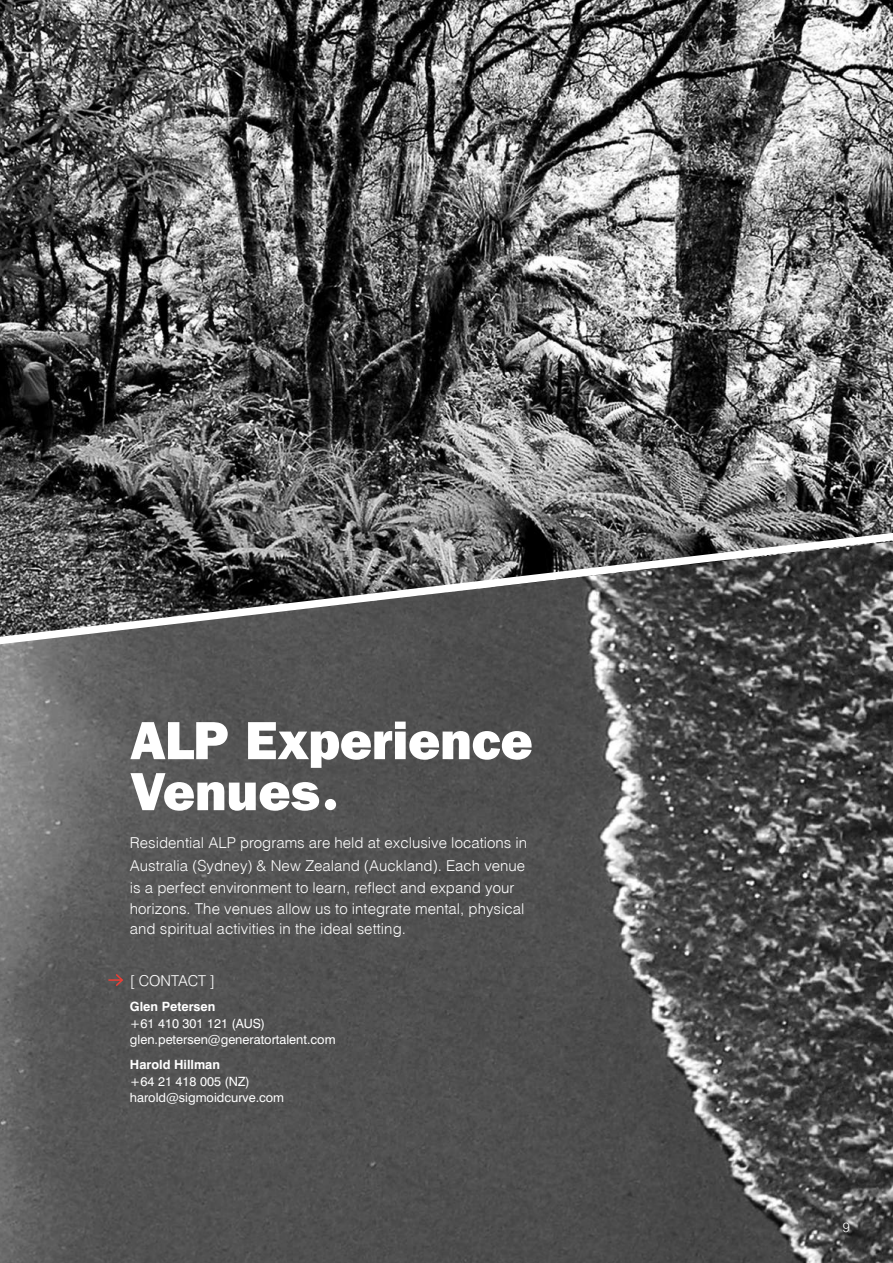
<style>
.page{position:relative;width:893px;height:1263px;background:#fff}
.page>*{position:absolute;margin:0;border:0;box-sizing:border-box;transform-origin:0 0}
.t1{font:800 54px/51px "Franklin Gothic";letter-spacing:-.005em;color:#fff}
.t2{font:15px/22.5px "Switzerland Light Plain";color:#fff}
.t3{font:300 15px "Swiss 721 BT";color:#fff}
.t4{font:300 13.5px "Swiss 721 BT";color:#fff}
.t5{font:12.75px/16.5px "Swiss 721 BT";color:#fff}
.t6{font:700 12.75px "Swiss 721 BT";color:#fff}
</style>
<div class="page">
<img style="left:0;top:0;width:893px;height:524px">
<img style="left:0;top:654px;width:893px;height:609px">
<div style="left:325px;top:799px;width:11px;height:11px;background:#fff;border-radius:50%"></div>
<svg style="left:108px;top:972px;width:16px;height:16px"></svg>
<svg style="left:0;top:524px;width:893px;height:130px;background:#5d5d5d"></svg>
<h1 class="t1" style="left:130px;top:715px;width:404px">ALP Experience<br>Venues</h1>
<p class="t2" style="left:130px;top:831px;width:399px">Residential ALP programs are held at exclusive locations in<br>Australia (Sydney) &amp; New Zealand (Auckland). Each venue is a perfect environment to learn, reflect and expand your</p>
<p class="t2" style="left:130px;top:898px;width:396px;line-height:20.2px">horizons. The venues allow us to integrate mental, physical and spiritual activities in the ideal setting.</p>
<p class="t3" style="left:130px;top:972px;width:87px">[ CONTACT ]</p>
<p class="t6" style="left:130px;top:999px;width:87px">Glen Petersen</p>
<p class="t5" style="left:130px;top:1015px;width:207px">+61 410 301 121 (AUS) glen.petersen@generatortalent.com</p>
<p class="t6" style="left:130px;top:1057px;width:92px">Harold Hillman</p>
<p class="t5" style="left:130px;top:1073px;width:156px">+64 21 418 005 (NZ) harold@sigmoidcurve.com</p>
<p class="t4" style="left:843px;top:1219px;width:9px">9</p>
</div>
